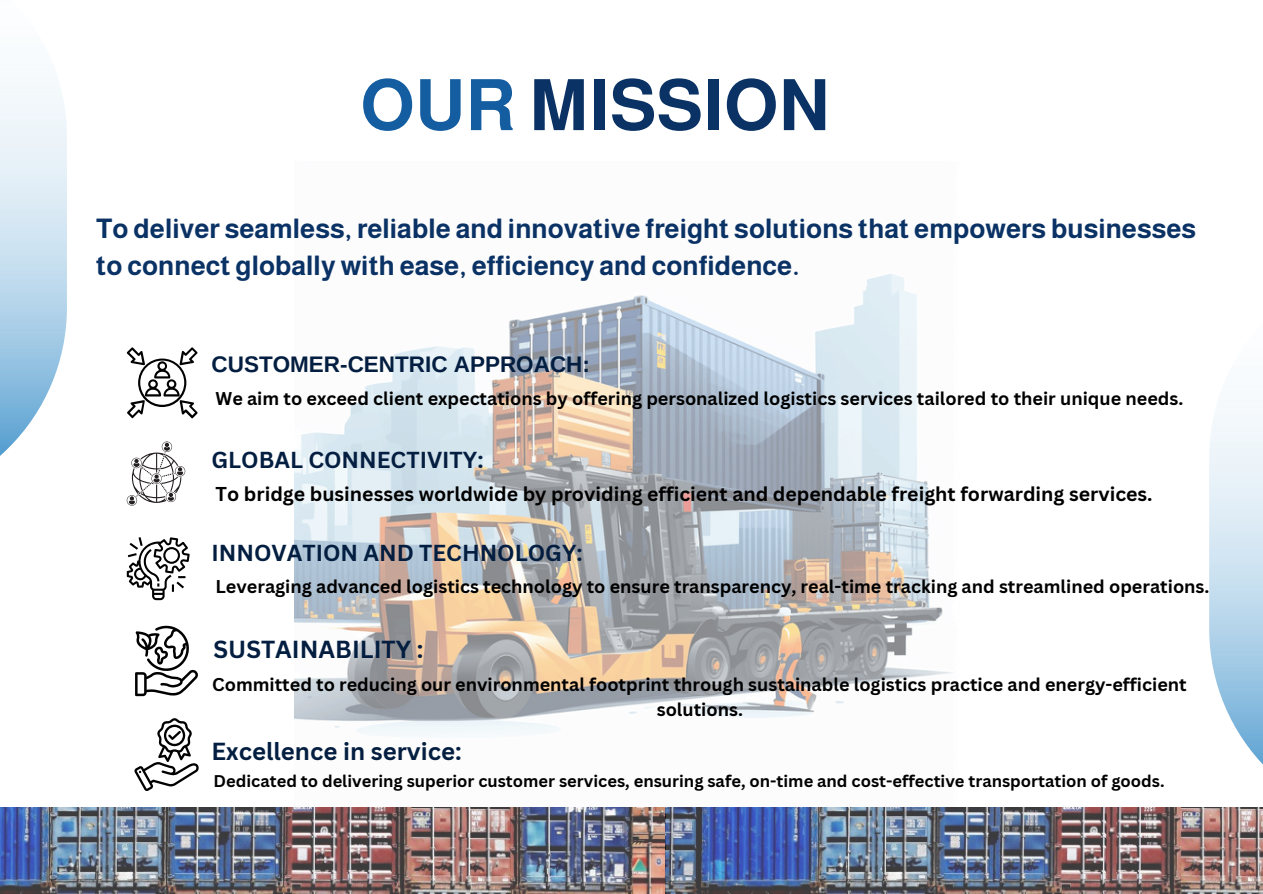
<style>
.page{position:relative;width:1263px;height:894px;background:#fff}
.page>*{position:absolute;margin:0;border:0;box-sizing:border-box;transform-origin:0 0}
.t1{font:700 71.1px "Almarai";color:#0a3265}
.t2{font:700 27px/37.2px "Almarai";color:#0a3265}
.t3{font:700 24px "Canva Sans";color:#031e40}
.t4{font:700 22.5px "Canva Sans";color:#031e40}
.t5{font:700 22.5px "Arimo";color:#031e40}
.t6{font:700 19.5px "Canva Sans";color:#000}
.t7{font:700 18px/24.8px "Canva Sans";color:#000;text-align:center}
.t8{font:700 16.5px "Canva Sans";color:#000}
.s1{color:#145da0}
</style>
<div class="page">
<img style="left:295px;top:273px;width:659px;height:464px">
<img style="left:0;top:807px;width:1263px;height:86px">
<svg style="left:135px;top:625px;width:63px;height:71px"></svg>
<svg style="left:127px;top:441px;width:58px;height:64px"></svg>
<svg style="left:127px;top:347px;width:71px;height:71px"></svg>
<svg style="left:127px;top:537px;width:63px;height:63px"></svg>
<svg style="left:134px;top:718px;width:65px;height:72px"></svg>
<img style="left:1209px;top:410px;width:54px;height:417px">
<img style="left:0;top:88px;width:67px;height:368px">
<p class="t1" style="left:360px;top:66px;width:472px"><span class="s1">OUR</span> MISSION</p>
<h1 class="t2" style="left:96px;top:210px;width:1102px">To deliver seamless, reliable and innovative freight solutions that empowers businesses to connect globally with ease, efficiency and confidence.</h1>
<p class="t5" style="left:212px;top:351px;width:380px">CUSTOMER-CENTRIC APPROACH:</p>
<h2 class="t7" style="left:216px;top:385px;width:969px">We aim to exceed client expectations by offering personalized logistics services tailored to their unique needs.</h2>
<p class="t4" style="left:212px;top:444px;width:273px">GLOBAL CONNECTIVITY:</p>
<p class="t6" style="left:216px;top:480px;width:938px">To bridge businesses worldwide by providing efficient and dependable freight forwarding services.</p>
<h3 class="t4" style="left:212px;top:537px;width:373px">INNOVATION AND TECHNOLOGY:</h3>
<h5 class="t7" style="left:216px;top:573px;width:995px">Leveraging advanced logistics technology to ensure transparency, real-time tracking and streamlined operations.</h5>
<p class="t3" style="left:213px;top:632px;width:211px">SUSTAINABILITY :</p>
<h3 class="t7" style="left:212px;top:671px;width:976px">Committed to reducing our environmental footprint through sustainable logistics practice and energy-efficient solutions.</h3>
<h5 class="t3" style="left:212px;top:733px;width:252px">Excellence in service:</h5>
<p class="t8" style="left:214px;top:768px;width:952px">Dedicated to delivering superior customer services, ensuring safe, on-time and cost-effective transportation of goods.</p>
</div>
